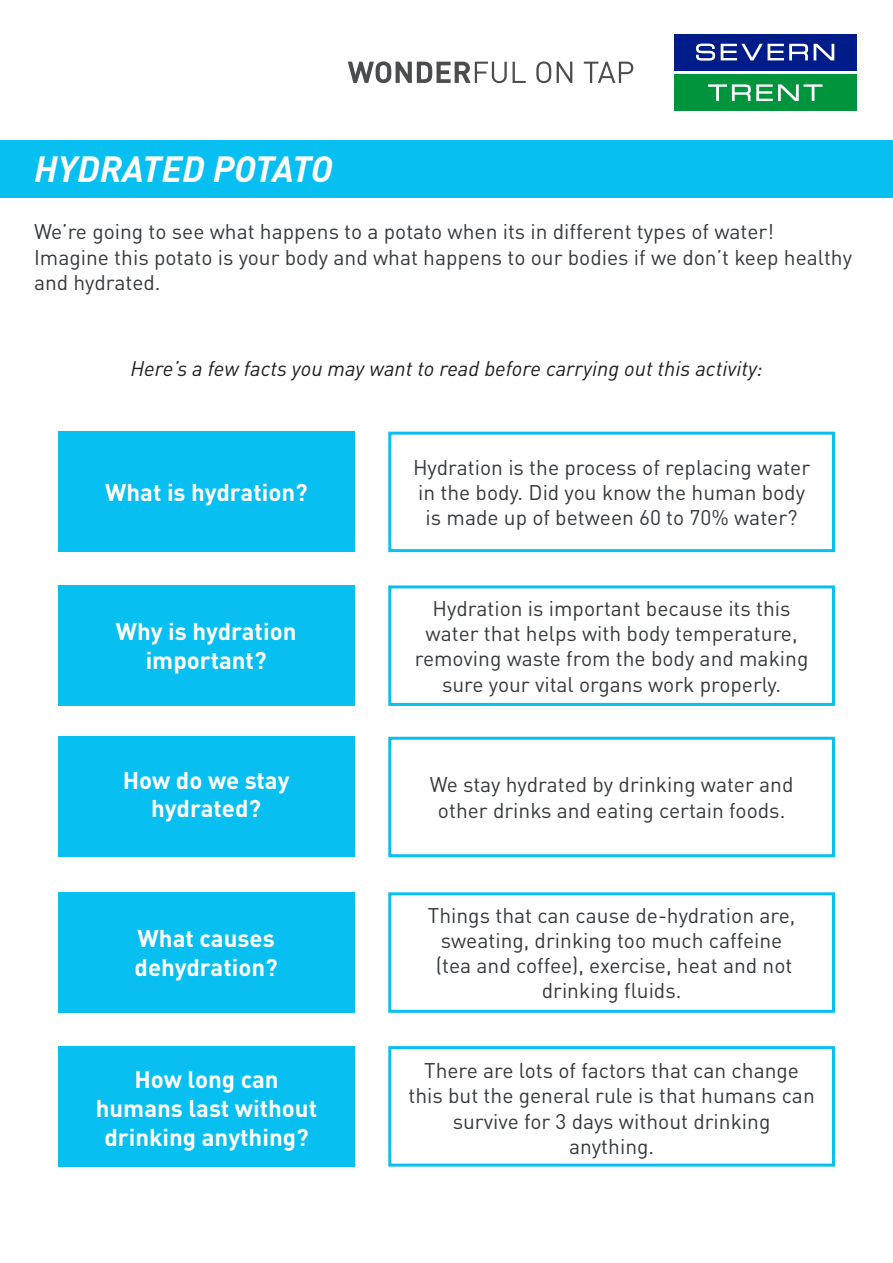
<style>
.page{position:relative;width:893px;height:1263px;background:#fff}
.page>*{position:absolute;margin:0;border:0;box-sizing:border-box;transform-origin:0 0}
.t1{font:italic 700 36px "DINOT";color:#fff}
.t2{font:700 24px/28.8px "DINOT";color:#fff;text-align:center}
.t3{font:21px/25.2px "DINOT";color:#363a3d;text-align:center}
.t4{font:italic 21px "DINOT";color:#231f20}
</style>
<div class="page">
<div style="left:0;top:140px;width:893px;height:58px;background:#08bff1"></div>
<div style="left:674px;top:34px;width:183px;height:36px;background:#001c88"></div>
<div style="left:674px;top:75px;width:183px;height:36px;background:#00943d"></div>
<svg style="left:696px;top:44px;width:19px;height:17px"></svg>
<svg style="left:721px;top:44px;width:87px;height:16px"></svg>
<svg style="left:814px;top:44px;width:20px;height:16px"></svg>
<svg style="left:708px;top:84px;width:115px;height:17px"></svg>
<svg style="left:348px;top:61px;width:159px;height:22px"></svg>
<svg style="left:513px;top:62px;width:13px;height:21px"></svg>
<svg style="left:536px;top:61px;width:15px;height:22px"></svg>
<svg style="left:557px;top:62px;width:15px;height:21px"></svg>
<svg style="left:584px;top:62px;width:49px;height:21px"></svg>
<div style="left:58px;top:432px;width:297px;height:120px;background:#08bff1"></div>
<div style="left:388px;top:432px;width:447px;height:120px;border:3px solid #08bff1"></div>
<div style="left:58px;top:585px;width:297px;height:121px;background:#08bff1"></div>
<div style="left:388px;top:585px;width:447px;height:121px;border:3px solid #08bff1"></div>
<div style="left:58px;top:737px;width:297px;height:120px;background:#08bff1"></div>
<div style="left:388px;top:737px;width:447px;height:120px;border:3px solid #08bff1"></div>
<div style="left:58px;top:892px;width:297px;height:121px;background:#08bff1"></div>
<div style="left:388px;top:892px;width:447px;height:121px;border:3px solid #08bff1"></div>
<div style="left:58px;top:1046px;width:297px;height:120px;background:#08bff1"></div>
<div style="left:388px;top:1046px;width:447px;height:120px;border:3px solid #08bff1"></div>
<p class="t1" style="left:34px;top:146px;width:300px">HYDRATED POTATO</p>
<p class="t3" style="left:34px;top:219px;width:742px">We’re going to see what happens to a potato when its in different types of water!</p>
<p class="t3" style="left:34px;top:244px;width:819px;text-align:left">Imagine this potato is your body and what happens to our bodies if we don’t keep healthy and hydrated.</p>
<p class="t4" style="left:130px;top:356px;width:634px">Here’s a few facts you may want to read before carrying out this activity:</p>
<p class="t2" style="left:105px;top:477px;width:204px">What is hydration?</p>
<p class="t2" style="left:116px;top:617px;width:182px">Why is hydration</p>
<p class="t2" style="left:146px;top:645px;width:122px">important?</p>
<p class="t2" style="left:123px;top:765px;width:168px">How do we stay</p>
<p class="t2" style="left:151px;top:794px;width:111px">hydrated?</p>
<p class="t2" style="left:138px;top:923px;width:139px">What causes</p>
<p class="t2" style="left:135px;top:952px;width:145px">dehydration?</p>
<p class="t2" style="left:134px;top:1064px;width:146px">How long can</p>
<p class="t2" style="left:96px;top:1093px;width:223px">humans last without drinking anything?</p>
<p class="t3" style="left:413px;top:454px;width:399px">Hydration is the process of replacing water in the body. Did you know the human body is made up of between 60 to 70% water?</p>
<p class="t3" style="left:415px;top:595px;width:395px">Hydration is important because its this water that helps with body temperature, removing waste from the body and making sure your vital organs work properly.</p>
<p class="t3" style="left:430px;top:772px;width:365px">We stay hydrated by drinking water and other drinks and eating certain foods.</p>
<p class="t3" style="left:428px;top:902px;width:369px">Things that can cause de-hydration are, sweating, drinking too much caffeine</p>
<p class="t3" style="left:436px;top:953px;width:358px">(tea and coffee), exercise, heat and not drinking fluids.</p>
<p class="t3" style="left:408px;top:1058px;width:408px">There are lots of factors that can change this but the general rule is that humans can survive for 3 days without drinking</p>
<p class="t3" style="left:569px;top:1133px;width:87px">anything.</p>
</div>
